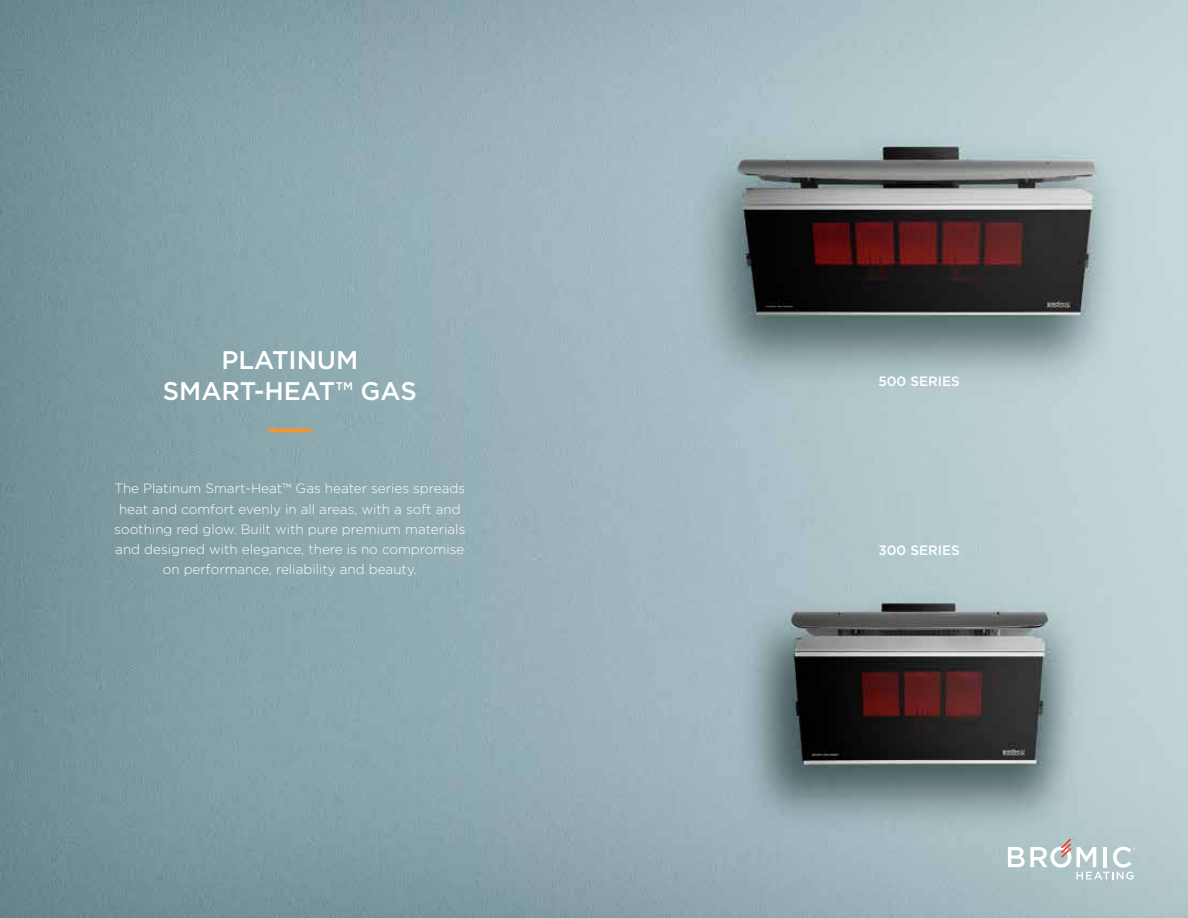
<style>
.page{position:relative;width:1188px;height:918px;background:#fff}
.page>*{position:absolute;margin:0;border:0;box-sizing:border-box;transform-origin:0 0}
.t1{font:500 25.5px/30.6px "Gotham";color:#fff;text-align:center}
.t2{font:300 13.5px/20.2px "Gotham";color:#fff;text-align:center}
.t3{font:500 13.5px "Gotham";color:#fff}
</style>
<div class="page">
<img style="left:0;top:0;width:1188px;height:918px">
<hr style="left:269px;top:429px;width:42px;height:3px;background:#f7942a">
<svg style="left:1008px;top:839px;width:128px;height:41px"></svg>
<h1 class="t1" style="left:163px;top:344px;width:255px">PLATINUM<br>SMART-HEAT™ GAS</h1>
<p class="t2" style="left:114px;top:478px;width:353px">The Platinum Smart-Heat™ Gas heater series spreads heat and comfort evenly in all areas, with a soft and soothing red glow. Built with pure premium materials and designed with elegance, there is no compromise on performance, reliability and beauty.</p>
<p class="t3" style="left:878px;top:372px;width:83px">500 SERIES</p>
<p class="t3" style="left:878px;top:541px;width:83px">300 SERIES</p>
</div>
